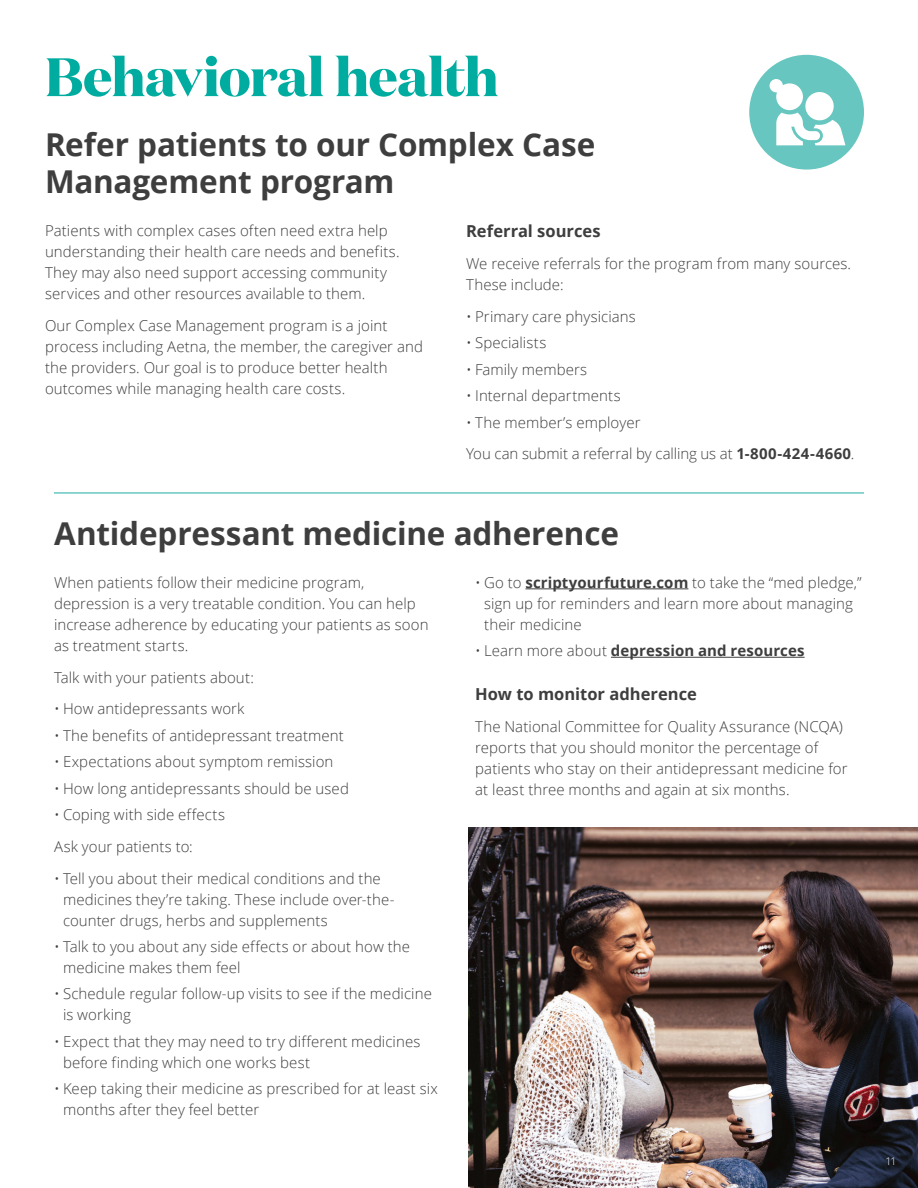
<style>
.page{position:relative;width:918px;height:1188px;background:#fff}
.page>*{position:absolute;margin:0;border:0;box-sizing:border-box;transform-origin:0 0}
.t1{font:700 54px "Domaine Disp";letter-spacing:-.015em;color:#00aca0}
.t2{font:700 31.5px/37.8px "Open Sans";letter-spacing:-.005em;color:#3e3e3f}
.t3{font:700 16.5px "Open Sans";color:#3e3e3f}
.t4{font:300 15px/21px "Open Sans";letter-spacing:.005em;color:#3e3e3f}
.t5{font:700 15px "Open Sans";letter-spacing:.005em;color:#3e3e3f}
.t6{font:300 10.5px "Open Sans";color:#fff}
.s1{font-weight:700}
.s2{font-weight:300}
</style>
<div class="page">
<hr style="left:526px;top:588px;width:162px;height:1px;background:#3e3e3f">
<hr style="left:611px;top:657px;width:194px;height:1px;background:#3e3e3f">
<hr style="left:54px;top:492px;width:810px;height:2px;background:#67c7c0">
<div style="left:749px;top:55px;width:115px;height:115px;background:#67c7c0;border-radius:50%"></div>
<svg style="left:770px;top:79px;width:75px;height:66px"></svg>
<img style="left:468px;top:828px;width:450px;height:360px">
<h2 class="t1" style="left:45px;top:42px;width:455px">Behavioral health</h2>
<h3 class="t2" style="left:45px;top:124px;width:552px">Refer patients to our Complex Case<br>Management program</h3>
<p class="t4" style="left:45px;top:220px;width:356px">Patients with complex cases often need extra help understanding their health care needs and benefits.<br>They may also need support accessing community services and other resources available to them.</p>
<p class="t4" style="left:45px;top:314px;width:379px">Our Complex Case Management program is a joint process including Aetna, the member, the caregiver and the providers. Our goal is to produce better health outcomes while managing health care costs.</p>
<h4 class="t3" style="left:466px;top:220px;width:136px">Referral sources</h4>
<p class="t4" style="left:466px;top:253px;width:386px">We receive referrals for the program from many sources.<br>These include:</p>
<p class="t4" style="left:466px;top:306px;width:171px">• Primary care physicians</p>
<p class="t4" style="left:466px;top:332px;width:82px">• Specialists</p>
<p class="t4" style="left:466px;top:358px;width:122px">• Family members</p>
<p class="t4" style="left:466px;top:385px;width:156px">• Internal departments</p>
<p class="t4" style="left:466px;top:411px;width:176px">• The member’s employer</p>
<p class="t4" style="left:466px;top:443px;width:390px">You can submit a referral by calling us at <span class="s1">1-800-424-4660</span>.</p>
<h3 class="t2" style="left:54px;top:514px;width:567px">Antidepressant medicine adherence</h3>
<p class="t4" style="left:54px;top:571px;width:376px">When patients follow their medicine program, depression is a very treatable condition. You can help increase adherence by educating your patients as soon as treatment starts.</p>
<p class="t4" style="left:54px;top:666px;width:201px">Talk with your patients about:</p>
<p class="t4" style="left:54px;top:698px;width:192px">• How antidepressants work</p>
<p class="t4" style="left:54px;top:724px;width:291px">• The benefits of antidepressant treatment</p>
<p class="t4" style="left:54px;top:751px;width:281px">• Expectations about symptom remission</p>
<p class="t4" style="left:54px;top:777px;width:296px">• How long antidepressants should be used</p>
<p class="t4" style="left:54px;top:804px;width:173px">• Coping with side effects</p>
<p class="t4" style="left:54px;top:835px;width:140px">Ask your patients to:</p>
<p class="t4" style="left:63px;top:867px;width:332px;text-indent:-9px">• Tell you about their medical conditions and the medicines they’re taking. These include over-the&shy;counter drugs, herbs and supplements</p>
<p class="t4" style="left:63px;top:936px;width:349px;text-indent:-9px">• Talk to you about any side effects or about how the medicine makes them feel</p>
<p class="t4" style="left:63px;top:983px;width:370px;text-indent:-9px">• Schedule regular follow-up visits to see if the medicine is working</p>
<p class="t4" style="left:63px;top:1030px;width:359px;text-indent:-9px">• Expect that they may need to try different medicines before finding which one works best</p>
<p class="t4" style="left:63px;top:1078px;width:376px;text-indent:-9px">• Keep taking their medicine as prescribed for at least six months after they feel better</p>
<p class="t4" style="left:484px;top:571px;width:379px;text-indent:-9px">• Go to <span class="s1">scriptyourfuture.com</span> to take the “med pledge,” sign up for reminders and learn more about managing their medicine</p>
<p class="t5" style="left:475px;top:640px;width:331px"><span class="s2">• Learn more about</span> depression and resources</p>
<h4 class="t3" style="left:475px;top:683px;width:223px">How to monitor adherence</h4>
<p class="t4" style="left:475px;top:716px;width:374px">The National Committee for Quality Assurance (NCQA) reports that you should monitor the percentage of patients who stay on their antidepressant medicine for at least three months and again at six months.</p>
<p class="t6" style="left:885px;top:1154px;width:13px">11</p>
</div>
